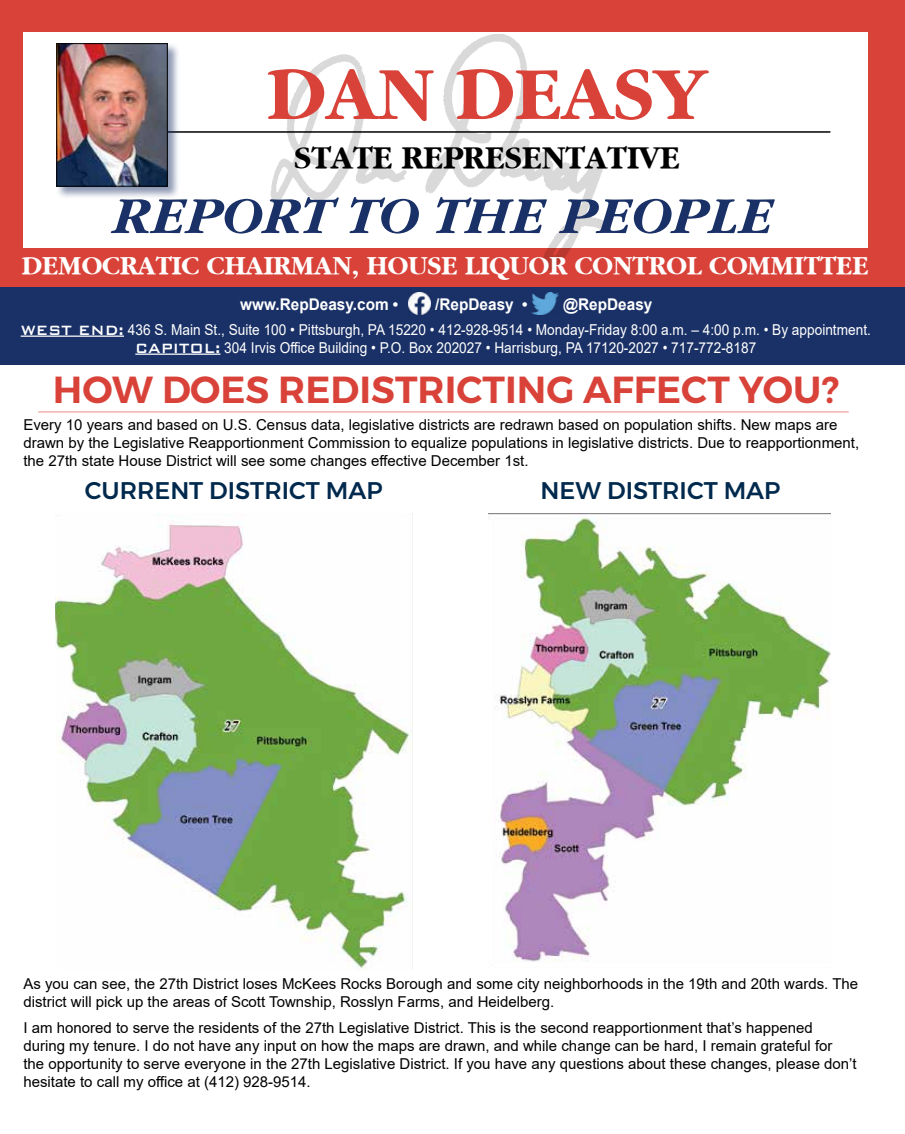
<style>
.page{position:relative;width:905px;height:1134px;background:#fff}
.page>*{position:absolute;margin:0;border:0;box-sizing:border-box;transform-origin:0 0}
.t1{font:700 78px "Gourmand";color:#d94239}
.t2{font:italic 700 54px "Gourmand";color:#1a3167}
.t3{font:600 37.5px "Montserrat";color:#d94239}
.t4{font:700 33px "Gourmand";color:#000}
.t5{font:700 27px "Gourmand";color:#fff}
.t6{font:500 24px "Montserrat";color:#00294d}
.t7{font:700 16.2px "Arial";color:#fff;scale:.95 1}
.t8{font:15px/18px "Arial";color:#000}
.t9{font:15px/18px "Arial";color:#fff;text-align:center;scale:.91 1}
.s1{font-family:"Bank Gothic BT";font-weight:500;font-size:18px}
</style>
<div class="page">
<div style="left:0;top:0;width:904px;height:288px;background:#d94239"></div>
<div style="left:23px;top:32px;width:844px;height:216px;background:#fff"></div>
<img style="left:270px;top:34px;width:340px;height:237px">
<hr style="left:60px;top:131px;width:770px;height:2px;background:#000">
<div style="left:56px;top:43px;width:124px;height:156px;background:#1a3167;opacity:.5"></div>
<img style="left:58px;top:45px;width:108px;height:140px">
<div style="left:56px;top:43px;width:112px;height:144px;border:1px solid #000"></div>
<div style="left:0;top:287px;width:904px;height:78px;background:#1a3167"></div>
<hr style="left:21px;top:336px;width:103px;height:1px;background:#fff">
<hr style="left:135px;top:354px;width:85px;height:1px;background:#fff">
<img style="left:408px;top:293px;width:22px;height:22px">
<img style="left:532px;top:293px;width:26px;height:21px">
<img style="left:55px;top:513px;width:357px;height:457px">
<img style="left:488px;top:513px;width:342px;height:449px">
<hr style="left:38px;top:411px;width:810px;height:1px;background:#d94239">
<h1 class="t1" style="left:267px;top:53px;width:441px">DAN DEASY</h1>
<h3 class="t4" style="left:294px;top:140px;width:387px">STATE REPRESENTATIVE</h3>
<h2 class="t2" style="left:116px;top:187px;width:662px">REPORT TO THE PEOPLE</h2>
<h3 class="t5" style="left:22px;top:251px;width:848px">DEMOCRATIC CHAIRMAN, HOUSE LIQUOR CONTROL COMMITTEE</h3>
<p class="t7" style="left:240px;top:293px;width:168px">www.RepDeasy.com •</p>
<p class="t7" style="left:435px;top:293px;width:99px">/RepDeasy •</p>
<p class="t7" style="left:563px;top:293px;width:95px">@RepDeasy</p>
<p class="t9" style="left:21px;top:320px;width:935px"><span class="s1">WEST END:</span> 436 S. Main St., Suite 100 • Pittsburgh, PA 15220 • 412-928-9514 • Monday-Friday 8:00 a.m. – 4:00 p.m. • By appointment.<br><span class="s1">CAPITOL:</span> 304 Irvis Office Building • P.O. Box 202027 • Harrisburg, PA 17120-2027 • 717-772-8187</p>
<h3 class="t3" style="left:53px;top:360px;width:787px">HOW DOES REDISTRICTING AFFECT YOU?</h3>
<p class="t8" style="left:23px;top:416px;width:837px">Every 10 years and based on U.S. Census data, legislative districts are redrawn based on population shifts. New maps are drawn by the Legislative Reapportionment Commission to equalize populations in legislative districts. Due to reapportionment, the 27th state House District will see some changes effective December 1st.</p>
<h3 class="t6" style="left:85px;top:472px;width:299px">CURRENT DISTRICT MAP</h3>
<h3 class="t6" style="left:540px;top:472px;width:241px">NEW DISTRICT MAP</h3>
<p class="t8" style="left:23px;top:975px;width:836px">As you can see, the 27th District loses McKees Rocks Borough and some city neighborhoods in the 19th and 20th wards. The district will pick up the areas of Scott Township, Rosslyn Farms, and Heidelberg.</p>
<p class="t8" style="left:23px;top:1019px;width:834px">I am honored to serve the residents of the 27th Legislative District. This is the second reapportionment that’s happened during my tenure. I do not have any input on how the maps are drawn, and while change can be hard, I remain grateful for the opportunity to serve everyone in the 27th Legislative District. If you have any questions about these changes, please don’t hesitate to call my office at (412) 928-9514.</p>
</div>
